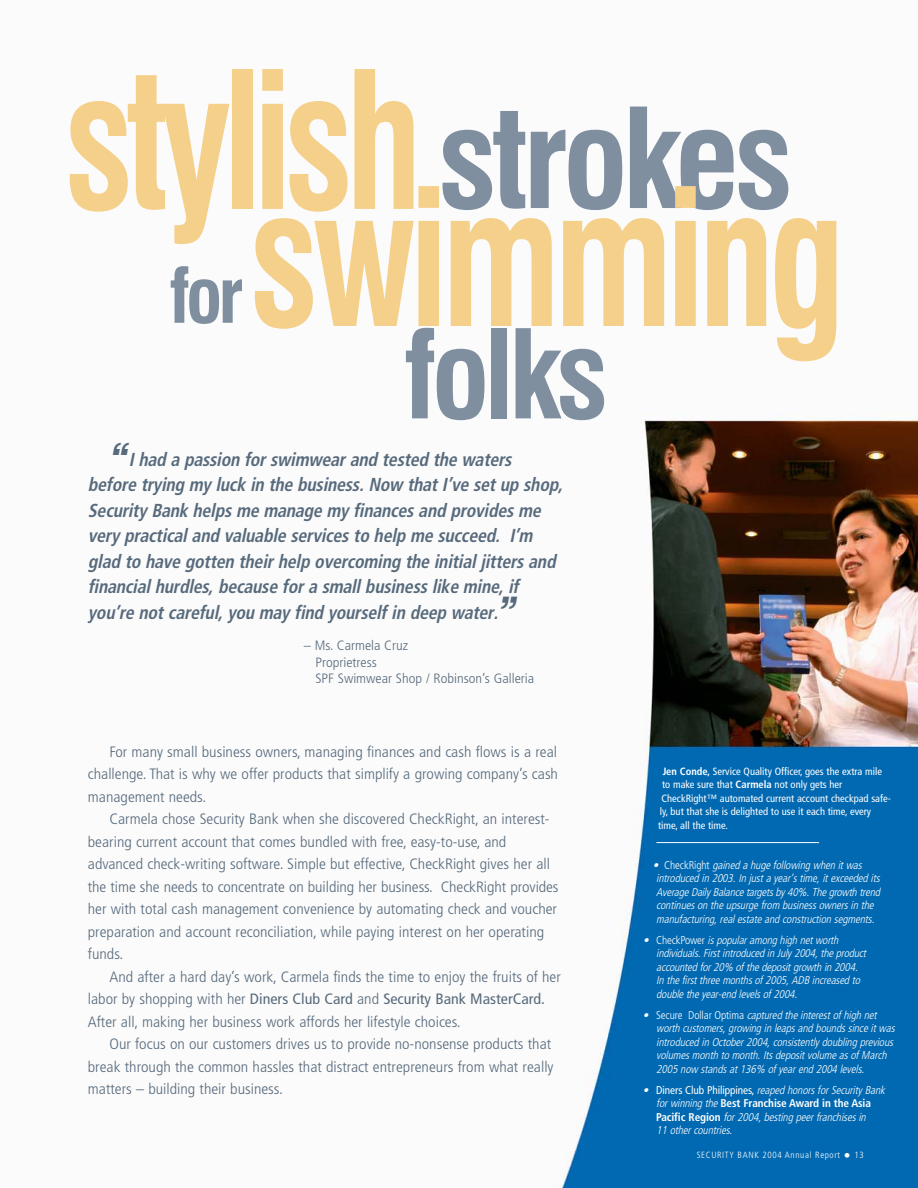
<style>
.page{position:relative;width:918px;height:1188px;background:#fff}
.page>*{position:absolute;margin:0;border:0;box-sizing:border-box;transform-origin:0 0}
.t1{font:700 condensed 186px "Swiss 721 BT";letter-spacing:-.04em;color:#f5d08a;scale:.85 1}
.t2{font:700 condensed 135px "Swiss 721 BT";letter-spacing:-.04em;color:#7f8fa0}
.t3{font:700 condensed 120px "Swiss 721 BT";letter-spacing:-.04em;color:#7f8fa0}
.t4{font:700 condensed 75px "Swiss 721 BT";color:#7f8fa0}
.t5{font:italic 700 45px "Swiss 721 BT";color:#576a7c;scale:.95 1}
.t6{font:italic 700 condensed 18.75px/25.5px "Frutiger";letter-spacing:-.01em;color:#576a7c;scale:.95 1}
.t7{font:300 condensed 15px/22.5px "Frutiger";color:#576a7c;scale:1.07 1}
.t8{font:300 condensed 13.5px/16.5px "Frutiger";color:#576a7c;scale:1.07 1}
.t9{font:italic 300 condensed 11.25px/13.5px "Frutiger";letter-spacing:-.01em;color:#fff}
.t10{font:condensed 10.5px "Frutiger";color:#fff}
.t11{font:300 condensed 9px "Frutiger";letter-spacing:.07em;color:#fff}
.s1{font-weight:400}
.s2{font-weight:700}
.s3{font-style:normal}
.s4{font-weight:400;font-style:normal}
.s5{font-weight:700;font-style:normal}
.s6{font-size:13.5px}
</style>
<div class="page">
<img style="left:559px;top:415px;width:359px;height:773px">
<hr style="left:656px;top:842px;width:163px;height:1px;background:#fff">
<h1 class="t1" style="left:64px;top:65px;width:423px">stylish</h1>
<h2 class="t2" style="left:438px;top:103px;width:357px">strokes</h2>
<h1 class="t1" style="left:249px;top:182px;width:703px">swimming</h1>
<h3 class="t4" style="left:169px;top:265px;width:76px">for</h3>
<h3 class="t3" style="left:404px;top:325px;width:206px">folks</h3>
<h3 class="t5" style="left:110px;top:444px;width:22px">“</h3>
<p class="t6" style="left:88px;top:448px;width:505px;text-indent:41px">I had a passion for swimwear and tested the waters before trying my luck in the business. Now that I’ve set up shop, Security Bank helps me manage my finances and provides me very practical and valuable services to help me succeed. I’m glad to have gotten their help overcoming the initial jitters and financial hurdles, because for a small business like mine, if you’re not careful, you may find yourself in deep water.</p>
<h3 class="t5" style="left:498px;top:597px;width:22px">”</h3>
<p class="t8" style="left:315px;top:638px;width:206px;text-indent:-11px">– Ms. Carmela Cruz<br>Proprietress<br>SPF Swimwear Shop / Robinson’s Galleria</p>
<p class="t7" style="left:88px;top:742px;width:441px;text-align:justify;text-indent:22px">For many small business owners, managing finances and cash flows is a real challenge. That is why we offer products that simplify a growing company’s cash management needs.</p>
<p class="t7" style="left:88px;top:809px;width:441px;text-indent:22px">Carmela chose Security Bank when she discovered CheckRight, an interest&shy;bearing current account that comes bundled with free, easy-to-use, and advanced check-writing software. Simple but effective, CheckRight gives her all the time she needs to concentrate on building her business. CheckRight provides her with total cash management convenience by automating check and voucher preparation and account reconciliation, while paying interest on her operating funds.</p>
<p class="t7" style="left:88px;top:967px;width:444px;text-indent:22px">And after a hard day’s work, Carmela finds the time to enjoy the fruits of her labor by shopping with her <span class="s1">Diners Club Card</span> and <span class="s1">Security Bank MasterCard.<br></span>After all, making her business work affords her lifestyle choices.</p>
<p class="t7" style="left:88px;top:1034px;width:437px;text-indent:22px">Our focus on our customers drives us to provide no-nonsense products that break through the common hassles that distract entrepreneurs from what really matters – building their business.</p>
<p class="t10" style="left:663px;top:767px;width:221px"><span class="s2">Jen Conde,</span> Service Quality Officer, goes the extra mile</p>
<p class="t10" style="left:662px;top:780px;width:182px">to make sure that <span class="s2">Carmela</span> not only gets her</p>
<p class="t10" style="left:662px;top:794px;width:231px">CheckRight™ automated current account checkpad safe-</p>
<p class="t10" style="left:660px;top:807px;width:213px">ly, but that she is delighted to use it each time, every</p>
<p class="t10" style="left:658px;top:821px;width:71px">time, all the time.</p>
<p class="t9" style="left:653px;top:859px;width:231px">• <span class="s3">C h e c k R i g h t</span> gained a huge following when itwas introduced in 2003.In justa year’stime,itexceeded its AverageDaily Balancetargetsby 40%.Thegrowth trend continueson the upsurge from businessownersin the manufacturing,realestate and construction segments.</p>
<p class="t9" style="left:656px;top:934px;width:214px;text-indent:-13px">• <span class="s3">C h e c k P o w e r</span> ispopularamong high networth individuals.Firstintroduced in July 2004,the product accounted for20% of the depositgrowth in 2004.<br>In the firstthree monthsof 2005,ADB increased to double the year-end levelsof 2004.</p>
<p class="t9" style="left:656px;top:1009px;width:242px;text-indent:-13px">• <span class="s3">S e c u r e D o l l a r O p t i m a</span> captured the interestof high net worth customers,growing in leapsand boundssince itwas introduced in October2004,consistently doubling previous volumesmonth to month.Itsdepositvolume asof March 2005 now standsat136% of yearend 2004 levels.</p>
<p class="t9" style="left:656px;top:1084px;width:233px;text-indent:-13px">• <span class="s4">Diners Club Philippines,</span> reaped honorsforSecurity Bank forwinning the <span class="s5">Best Franchise Award in the Asia<br>Pa c i f i c R e g i o n</span> for2004,besting peerfranchisesin<br>11 othercountries.</p>
<p class="t11" style="left:697px;top:1151px;width:169px">SECURITY BANK 2004 Annual Report <span class="s6">•</span> 13</p>
</div>
